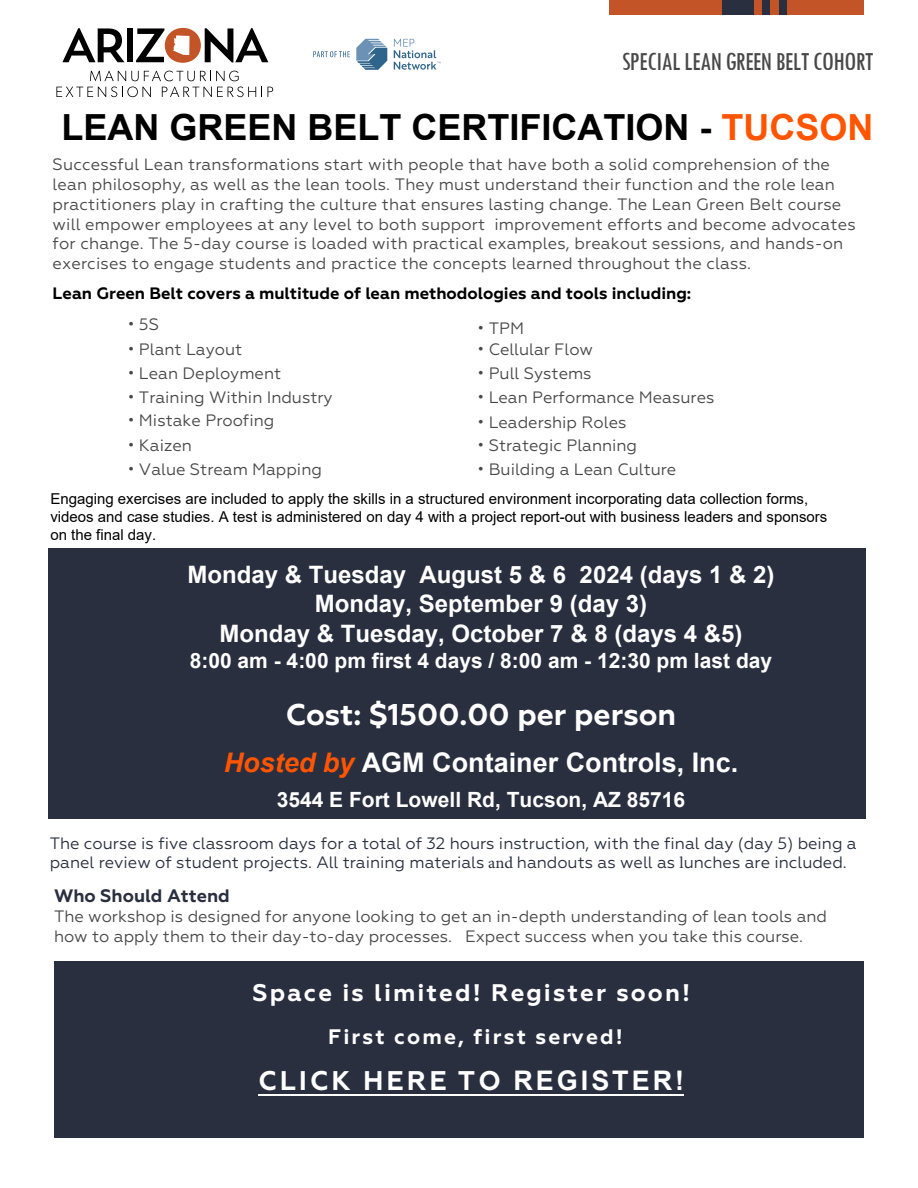
<style>
.page{position:relative;width:918px;height:1188px;background:#fff}
.page>*{position:absolute;margin:0;border:0;box-sizing:border-box;transform-origin:0 0}
.t1{font:700 36px "Arial";color:#000}
.t2{font:700 30px "Geometria";color:#fff}
.t3{font:700 27px "Arial";color:#fff}
.t4{font:condensed 27px "Tw Cen";letter-spacing:-.03em;color:#484848}
.t5{font:700 27px "Geometria";letter-spacing:.11em;color:#fff}
.t6{font:700 24px/29.2px "Arial";color:#fff;text-align:center}
.t7{font:700 24px "Geometria";letter-spacing:.085em;color:#fff}
.t8{font:700 21px "Arial";color:#fff}
.t9{font:700 21px "Geometria";letter-spacing:.1em;color:#fff}
.t10{font:700 18px "Geometria";color:#292f3f}
.t11{font:16.5px/19.8px "Geometria";letter-spacing:.01em;color:#484848}
.t12{font:16.5px/19.6px "Geometria";color:#292f3f}
.t13{font:700 16.5px "Geometria";color:#000}
.t14{font:15px/18px "Arial";color:#000}
.s1{color:#f50}
.s2{font-style:italic;color:#f50}
.s3{font-family:"Minion Pro"}
.s4{font-family:"Arial"}
</style>
<div class="page">
<svg style="left:313px;top:51px;width:37px;height:6px"></svg>
<svg style="left:356px;top:39px;width:31px;height:31px"></svg>
<svg style="left:394px;top:39px;width:47px;height:31px"></svg>
<div style="left:610px;top:0;width:254px;height:14px;background:#c25428"></div>
<div style="left:723px;top:0;width:31px;height:14px;background:#292f3f"></div>
<div style="left:763px;top:0;width:7px;height:14px;background:#292f3f"></div>
<div style="left:779px;top:0;width:7px;height:14px;background:#292f3f"></div>
<div style="left:48px;top:549px;width:818px;height:270px;background:#292f3f"></div>
<div style="left:54px;top:961px;width:810px;height:177px;background:#292f3f"></div>
<hr style="left:259px;top:1094px;width:425px;height:2px;background:#fff">
<svg style="left:90px;top:71px;width:149px;height:10px"></svg>
<svg style="left:56px;top:87px;width:95px;height:10px"></svg>
<svg style="left:162px;top:87px;width:111px;height:10px"></svg>
<svg style="left:62px;top:28px;width:63px;height:34px"></svg>
<div style="left:127px;top:28px;width:6px;height:34px;background:#000"></div>
<svg style="left:136px;top:28px;width:132px;height:35px"></svg>
<h3 class="t4" style="left:622px;top:46px;width:253px">SPECIAL LEAN GREEN BELT COHORT</h3>
<h1 class="t1" style="left:62px;top:102px;width:813px">LEAN GREEN BELT CERTIFICATION - <span class="s1">TUCSON</span></h1>
<p class="t11" style="left:53px;top:154px;width:805px">Successful Lean transformations start with people that have both a solid comprehension of the lean philosophy, as well as the lean tools. They must understand their function and the role lean practitioners play in crafting the culture that ensures lasting change. The Lean Green Belt course will empower employees at any level to both support improvement efforts and become advocates for change. The 5-day course is loaded with practical examples, breakout sessions, and hands-on exercises to engage students and practice the concepts learned throughout the class.</p>
<p class="t13" style="left:53px;top:284px;width:640px">Lean Green Belt covers a multitude of lean methodologies and tools including:</p>
<p class="t11" style="left:128px;top:315px;width:33px">• 5S</p>
<p class="t11" style="left:128px;top:339px;width:116px">• Plant Layout</p>
<p class="t11" style="left:128px;top:363px;width:155px">• Lean Deployment</p>
<p class="t11" style="left:128px;top:388px;width:206px">• Training Within Industry</p>
<p class="t11" style="left:128px;top:411px;width:148px">• Mistake Proofing</p>
<p class="t11" style="left:128px;top:435px;width:66px">• Kaizen</p>
<p class="t11" style="left:128px;top:459px;width:196px">• Value Stream Mapping</p>
<p class="t11" style="left:478px;top:318px;width:48px">• TPM</p>
<p class="t11" style="left:478px;top:340px;width:117px">• Cellular Flow</p>
<p class="t11" style="left:478px;top:364px;width:116px">• Pull Systems</p>
<p class="t11" style="left:478px;top:388px;width:238px">• Lean Performance Measures</p>
<p class="t11" style="left:478px;top:413px;width:150px">• Leadership Roles</p>
<p class="t11" style="left:478px;top:436px;width:161px">• Strategic Planning</p>
<p class="t11" style="left:478px;top:460px;width:200px">• Building a Lean Culture</p>
<p class="t14" style="left:50px;top:490px;width:779px">Engaging exercises are included to apply the skills in a structured environment incorporating data collection forms, videos and case studies. A test is administered on day 4 with a project report-out with business leaders and sponsors on the final day.</p>
<h3 class="t6" style="left:188px;top:560px;width:588px">Monday &amp; Tuesday August 5 &amp; 6 2024 (days 1 &amp; 2)<br>Monday, September 9 (day 3)<br>Monday &amp; Tuesday, October 7 &amp; 8 (days 4 &amp;5)</h3>
<p class="t8" style="left:190px;top:646px;width:584px">8:00 am - 4:00 pm first 4 days / 8:00 am - 12:30 pm last day</p>
<h2 class="t2" style="left:286px;top:697px;width:392px">Cost: $1500.00 per person</h2>
<h3 class="t3" style="left:224px;top:743px;width:516px"><span class="s2">Hosted by</span> AGM Container Controls, Inc.</h3>
<p class="t8" style="left:277px;top:785px;width:410px">3544 E Fort Lowell Rd, Tucson, AZ 85716</p>
<p class="t12" style="left:50px;top:833px;width:808px">The course is five classroom days for a total of 32 hours instruction, with the final day (day 5) being a panel review of student projects. All training materials <span class="s3">and</span> handouts as well as <span class="s3">l</span>unches are included.</p>
<p class="t10" style="left:54px;top:885px;width:177px">Who Should Attend</p>
<p class="t11" style="left:54px;top:906px;width:775px">The workshop is designed for anyone looking to get an in-depth understanding of lean tools and how to apply them to their day-to-day processes. Expect success when you take this course.</p>
<h3 class="t7" style="left:253px;top:979px;width:439px">Space is limited! Register soon!</h3>
<p class="t9" style="left:328px;top:1024px;width:296px">First come, first served!</p>
<h3 class="t5" style="left:258px;top:1065px;width:427px">CLICK HERE TO <span class="s4">REGISTER!</span></h3>
</div>
